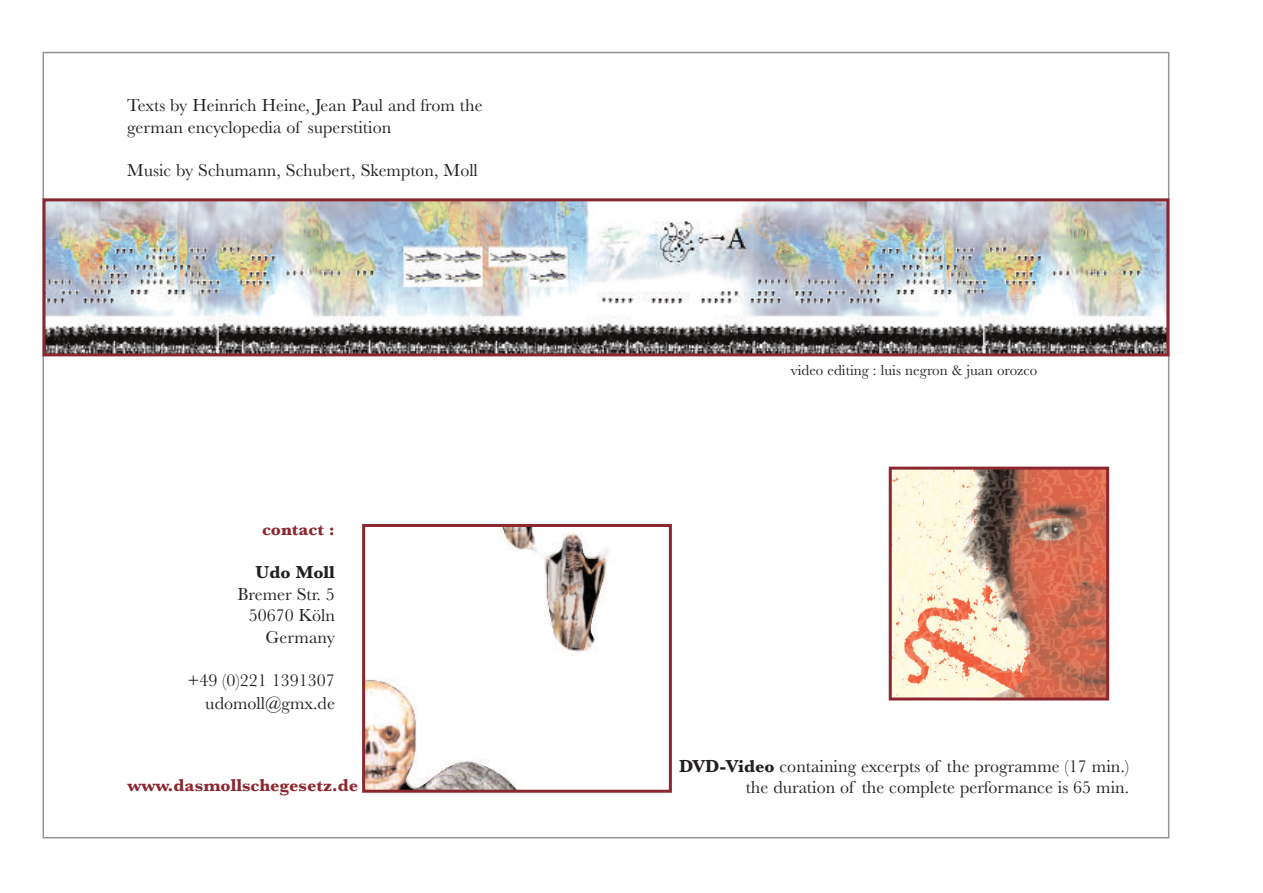
<style>
.page{position:relative;width:1263px;height:893px;background:#fff}
.page>*{position:absolute;margin:0;border:0;box-sizing:border-box;transform-origin:0 0}
.t1{font:18px/21.6px "Baskerville";color:#231f20;text-align:right}
.t2{font:700 18px "Baskerville";color:#8b272f}
.t3{font:700 18px "Baskerville";color:#231f20}
.t4{font:15px "Baskerville";color:#231f20}
.s1{font-weight:700}
</style>
<div class="page">
<img style="left:47px;top:202px;width:1118px;height:150px">
<div style="left:43px;top:198px;width:1126px;height:158px;border:3px solid #8b272f"></div>
<img style="left:366px;top:528px;width:244px;height:261px">
<div style="left:362px;top:524px;width:310px;height:269px;border:3px solid #8b272f"></div>
<img style="left:893px;top:471px;width:212px;height:225px">
<div style="left:889px;top:467px;width:220px;height:233px;border:3px solid #8b272f"></div>
<p class="t1" style="left:127px;top:94px;width:357px;text-align:left">Texts by Heinrich Heine, Jean Paul and from the german encyclopedia of superstition</p>
<p class="t1" style="left:127px;top:159px;width:352px">Music by Schumann, Schubert, Skempton, Moll</p>
<p class="t2" style="left:262px;top:518px;width:74px">contact :</p>
<p class="t3" style="left:256px;top:561px;width:81px">Udo Moll</p>
<p class="t1" style="left:238px;top:583px;width:99px">Bremer Str. 5<br>50670 Köln<br>Germany</p>
<p class="t1" style="left:187px;top:668px;width:149px;line-height:23px">+49 (0)221 1391307 udomoll@gmx.de</p>
<p class="t2" style="left:127px;top:774px;width:232px">www.dasmollschegesetz.de</p>
<p class="t4" style="left:791px;top:361px;width:248px">video editing : luis negron &amp; juan orozco</p>
<p class="t1" style="left:679px;top:754px;width:452px"><span class="s1">DVD-Video</span> containing excerpts of the programme (17 min.) the duration of the complete performance is 65 min.</p>
</div>
